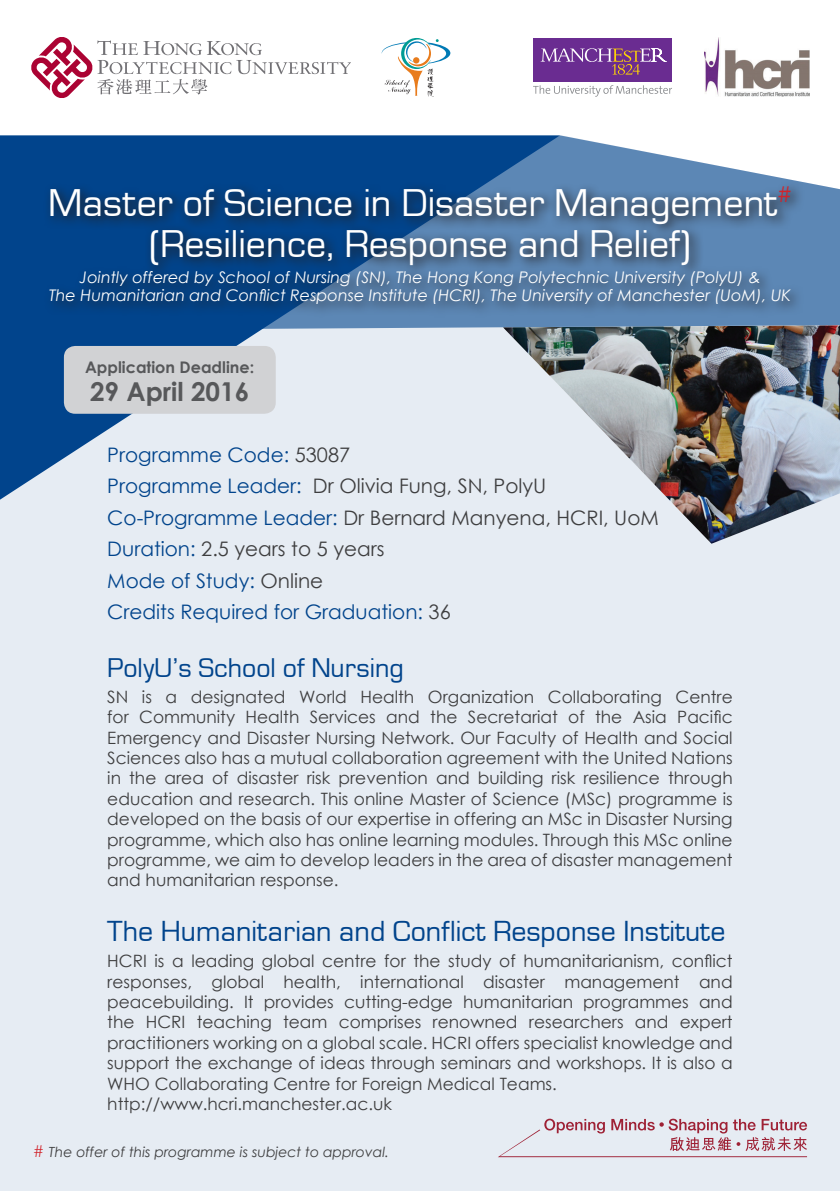
<style>
.page{position:relative;width:840px;height:1191px;background:#fff}
.page>*{position:absolute;margin:0;border:0;box-sizing:border-box;transform-origin:0 0}
.t1{font:40px/41.6px "Eurostar";color:#fff;text-align:center}
.t2{font:30px "Eurostar";color:#01448c}
.t3{font:28px "Eurostar";color:#01448c}
.t4{font:700 26px "Century Gothic";color:#57585a}
.t5{font:20px/31.4px "Century Gothic";color:#01448c}
.t6{font:17px/20.4px "Century Gothic";color:#3e3e3f;text-align:justify}
.t7{font:italic 16px/18px "Century Gothic";color:#fff;text-align:center}
.t8{font:700 16px "Century Gothic";color:#57585a}
.t9{font:italic 14px "Century Gothic";color:#3e3e3f}
.s1{color:#3e3e3f}
.s2{font-size:16px;color:#d1232a}
</style>
<div class="page">
<div style="left:0;top:500px;width:839px;height:691px;background:#e6ecf3"></div>
<img style="left:502px;top:330px;width:337px;height:214px">
<svg style="left:497px;top:1118px;width:309px;height:39px;background:#dacbd4"></svg>
<svg style="left:559px;top:135px;width:280px;height:195px;fill:#5c87b5"></svg>
<svg style="left:0;top:135px;width:559px;height:365px;background:#85a4c6"></svg>
<svg style="left:43px;top:180px;width:761px;height:138px;background:#305e90"></svg>
<svg style="left:381px;top:38px;width:69px;height:59px"></svg>
<svg style="left:31px;top:37px;width:319px;height:61px"></svg>
<div style="left:533px;top:38px;width:138px;height:43px;background:#6a2c91"></div>
<svg style="left:540px;top:48px;width:126px;height:27px"></svg>
<svg style="left:533px;top:85px;width:138px;height:12px"></svg>
<img style="left:704px;top:38px;width:104px;height:59px">
<div style="left:64px;top:346px;width:211px;height:68px;background:#d1d2d4;border-radius:11px"></div>
<h1 class="t1" style="left:48px;top:181px;width:744px">Master of Science in Disaster Management<sup># </sup>(Resilience, Response and Relief)</h1>
<p class="t7" style="left:49px;top:268px;width:743px">Jointly offered by School of Nursing (SN), The Hong Kong Polytechnic University (PolyU) &amp;<br>The Humanitarian and Conflict Response Institute (HCRI), The University of Manchester (UoM), UK</p>
<p class="t8" style="left:85px;top:355px;width:170px">Application Deadline:</p>
<h3 class="t4" style="left:90px;top:372px;width:161px">29 April 2016</h3>
<p class="t5" style="left:107px;top:439px;width:553px">Programme Code: <span class="s1">53087<br></span>Programme Leader: <span class="s1">Dr Olivia Fung, SN, PolyU </span>Co-Programme Leader: <span class="s1">Dr Bernard Manyena, HCRI, UoM </span>Duration: <span class="s1">2.5 years to 5 years<br></span>Mode of Study: <span class="s1">Online<br></span>Credits Required for Graduation: <span class="s1">36</span></p>
<h3 class="t3" style="left:107px;top:650px;width:298px">PolyU’s School of Nursing</h3>
<p class="t6" style="left:107px;top:686px;width:626px">SN is a designated World Health Organization Collaborating Centre for Community Health Services and the Secretariat of the Asia Pacific Emergency and Disaster Nursing Network. Our Faculty of Health and Social Sciences also has a mutual collaboration agreement with the United Nations in the area of disaster risk prevention and building risk resilience through education and research. This online Master of Science (MSc) programme is developed on the basis of our expertise in offering an MSc in Disaster Nursing programme, which also has online learning modules. Through this MSc online programme, we aim to develop leaders in the area of disaster management and humanitarian response.</p>
<h2 class="t2" style="left:107px;top:912px;width:619px">The Humanitarian and Conflict Response Institute</h2>
<p class="t6" style="left:107px;top:950px;width:626px;text-align:left">HCRI is a leading global centre for the study of humanitarianism, conflict responses, global health, international disaster management and peacebuilding. It provides cutting-edge humanitarian programmes and the HCRI teaching team comprises renowned researchers and expert practitioners working on a global scale. HCRI offers specialist knowledge and support the exchange of ideas through seminars and workshops. It is also a WHO Collaborating Centre for Foreign Medical Teams. http://www.hcri.manchester.ac.uk</p>
<p class="t9" style="left:33px;top:1141px;width:357px"><span class="s2">#</span> The offer of this programme is subject to approval.</p>
</div>
